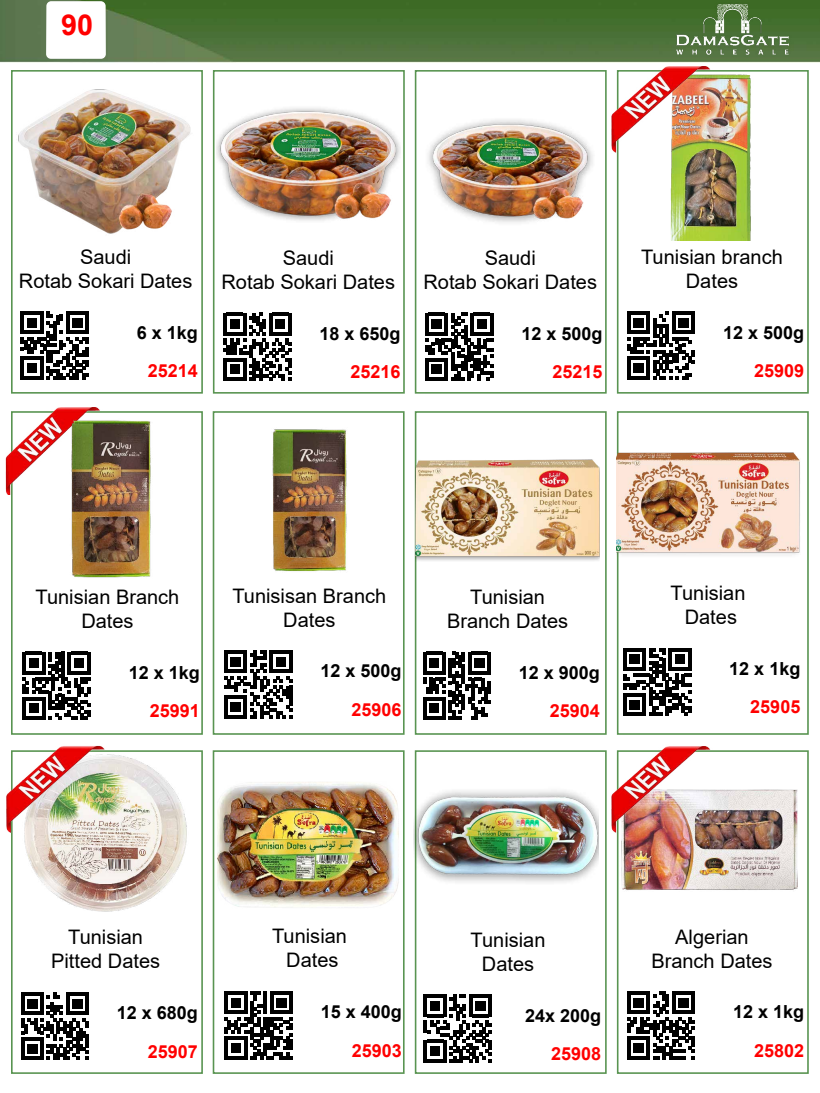
<style>
.page{position:relative;width:820px;height:1093px;background:#fff}
.page>*{position:absolute;margin:0;border:0;box-sizing:border-box;transform-origin:0 0}
.t1{font:700 28.8px "Arial";color:#f00}
.t2{font:20px/24px "Arial";color:#000;text-align:center}
.t3{font:700 18px "Arial";color:#000}
.t4{font:700 18px "Arial";color:#f00}
</style>
<div class="page">
<img style="left:0;top:0;width:819px;height:62px">
<div style="left:11px;top:70px;width:192px;height:324px;border:2px solid #599451"></div>
<div style="left:213px;top:70px;width:191px;height:324px;border:2px solid #599451"></div>
<div style="left:414px;top:70px;width:192px;height:324px;border:2px solid #599451"></div>
<div style="left:616px;top:70px;width:192px;height:324px;border:2px solid #599451"></div>
<div style="left:616px;top:411px;width:192px;height:324px;border:2px solid #599451"></div>
<div style="left:414px;top:411px;width:192px;height:324px;border:2px solid #599451"></div>
<div style="left:212px;top:411px;width:192px;height:324px;border:2px solid #599451"></div>
<div style="left:11px;top:411px;width:192px;height:324px;border:2px solid #599451"></div>
<div style="left:11px;top:750px;width:192px;height:324px;border:2px solid #599451"></div>
<div style="left:212px;top:750px;width:192px;height:324px;border:2px solid #599451"></div>
<div style="left:414px;top:750px;width:192px;height:324px;border:2px solid #599451"></div>
<div style="left:616px;top:750px;width:192px;height:324px;border:2px solid #599451"></div>
<img style="left:656px;top:0;width:152px;height:58px">
<svg style="left:46px;top:1px;width:60px;height:58px"></svg>
<img style="left:428px;top:119px;width:165px;height:104px">
<img style="left:216px;top:108px;width:184px;height:113px">
<img style="left:13px;top:71px;width:185px;height:168px">
<img style="left:217px;top:751px;width:185px;height:168px">
<img style="left:413px;top:751px;width:185px;height:163px">
<img style="left:415px;top:412px;width:184px;height:168px">
<img style="left:616px;top:411px;width:184px;height:165px">
<img style="left:24px;top:752px;width:174px;height:160px">
<svg style="left:425px;top:313px;width:68px;height:68px"></svg>
<svg style="left:223px;top:313px;width:68px;height:68px"></svg>
<svg style="left:21px;top:311px;width:68px;height:68px"></svg>
<svg style="left:224px;top:991px;width:68px;height:68px"></svg>
<svg style="left:423px;top:994px;width:68px;height:68px"></svg>
<svg style="left:423px;top:652px;width:67px;height:68px"></svg>
<svg style="left:623px;top:648px;width:68px;height:68px"></svg>
<svg style="left:21px;top:992px;width:68px;height:68px"></svg>
<img style="left:6px;top:745px;width:105px;height:88px">
<img style="left:621px;top:752px;width:175px;height:138px">
<svg style="left:627px;top:991px;width:67px;height:68px"></svg>
<img style="left:611px;top:746px;width:106px;height:94px">
<img style="left:670px;top:72px;width:134px;height:168px">
<svg style="left:627px;top:311px;width:67px;height:68px"></svg>
<img style="left:611px;top:66px;width:106px;height:94px">
<svg style="left:23px;top:652px;width:67px;height:68px"></svg>
<img style="left:5px;top:407px;width:101px;height:87px">
<img style="left:272px;top:429px;width:75px;height:142px">
<img style="left:19px;top:412px;width:181px;height:166px">
<svg style="left:224px;top:650px;width:68px;height:68px"></svg>
<h1 class="t1" style="left:61px;top:5px;width:34px">90</h1>
<p class="t2" style="left:19px;top:244px;width:175px">Saudi<br>Rotab Sokari Dates</p>
<p class="t2" style="left:221px;top:246px;width:175px">Saudi<br>Rotab Sokari Dates</p>
<p class="t2" style="left:423px;top:246px;width:175px">Saudi<br>Rotab Sokari Dates</p>
<p class="t2" style="left:641px;top:245px;width:143px">Tunisian branch<br>Dates</p>
<p class="t3" style="left:137px;top:319px;width:63px">6 x 1kg</p>
<p class="t3" style="left:319px;top:321px;width:83px">18 x 650g</p>
<p class="t3" style="left:521px;top:321px;width:83px">12 x 500g</p>
<p class="t3" style="left:722px;top:320px;width:83px">12 x 500g</p>
<p class="t4" style="left:148px;top:358px;width:52px">25214</p>
<p class="t4" style="left:350px;top:359px;width:52px">25216</p>
<p class="t4" style="left:552px;top:359px;width:52px">25215</p>
<p class="t4" style="left:753px;top:358px;width:52px">25909</p>
<p class="t2" style="left:36px;top:585px;width:145px">Tunisian Branch<br>Dates</p>
<p class="t2" style="left:232px;top:583px;width:155px">Tunisisan Branch<br>Dates</p>
<p class="t2" style="left:447px;top:585px;width:123px">Tunisian<br>Branch Dates</p>
<p class="t2" style="left:670px;top:581px;width:76px">Tunisian<br>Dates</p>
<p class="t3" style="left:129px;top:660px;width:73px">12 x 1kg</p>
<p class="t3" style="left:320px;top:658px;width:83px">12 x 500g</p>
<p class="t3" style="left:518px;top:660px;width:83px">12 x 900g</p>
<p class="t3" style="left:729px;top:656px;width:73px">12 x 1kg</p>
<p class="t4" style="left:150px;top:698px;width:52px">25991</p>
<p class="t4" style="left:351px;top:697px;width:52px">25906</p>
<p class="t4" style="left:549px;top:698px;width:52px">25904</p>
<p class="t4" style="left:750px;top:694px;width:52px">25905</p>
<p class="t2" style="left:51px;top:925px;width:110px">Tunisian<br>Pitted Dates</p>
<p class="t2" style="left:272px;top:924px;width:76px">Tunisian<br>Dates</p>
<p class="t2" style="left:470px;top:928px;width:76px">Tunisian<br>Dates</p>
<p class="t2" style="left:651px;top:924px;width:123px">Algerian<br>Branch Dates</p>
<p class="t3" style="left:117px;top:1000px;width:83px">12 x 680g</p>
<p class="t3" style="left:320px;top:999px;width:83px">15 x 400g</p>
<p class="t3" style="left:525px;top:1002px;width:78px">24x 200g</p>
<p class="t3" style="left:732px;top:999px;width:73px">12 x 1kg</p>
<p class="t4" style="left:148px;top:1038px;width:52px">25907</p>
<p class="t4" style="left:351px;top:1037px;width:52px">25903</p>
<p class="t4" style="left:551px;top:1041px;width:52px">25908</p>
<p class="t4" style="left:753px;top:1038px;width:52px">25802</p>
</div>
